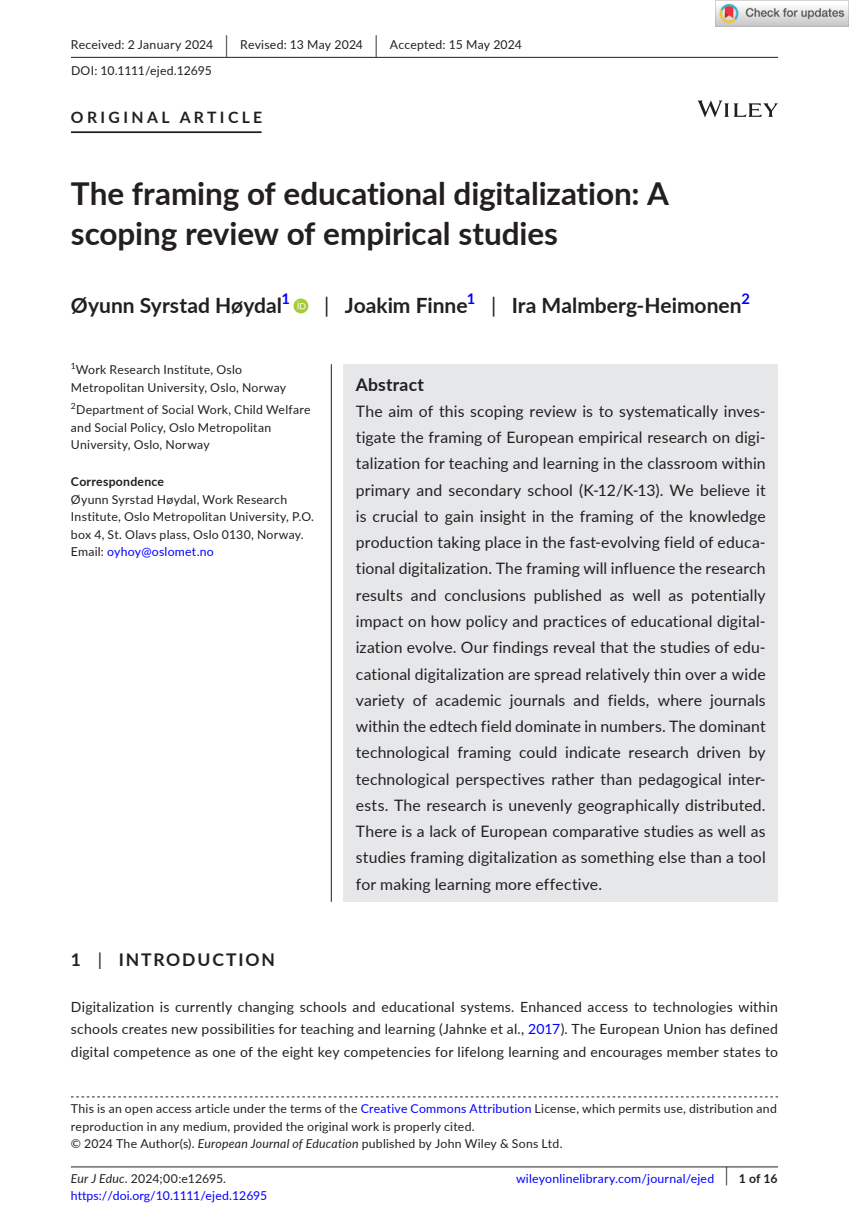
<style>
.page{position:relative;width:849px;height:1221px;background:#fff}
.page>*{position:absolute;margin:0;border:0;box-sizing:border-box;transform-origin:0 0}
.t1{font:700 31.5px/40.2px "Lato";letter-spacing:-.005em;color:#231f20}
.t2{font:700 21px "Lato";color:#231f20}
.t3{font:700 17.5px "Lato";letter-spacing:.1em;color:#231f20}
.t4{font:700 17.5px "Lato";letter-spacing:.015em;color:#231f20}
.t5{font:15.75px/26.2px "Lato";letter-spacing:.01em;color:#231f20;text-align:justify}
.t6{font:700 15.75px "Lato";letter-spacing:.215em;color:#231f20}
.t7{font:700 14.7px "Lato";color:#00f}
.t8{font:14px/22.8px "Lato";letter-spacing:.015em;color:#231f20;text-align:justify}
.t9{font:12.25px/17.5px "Lato";letter-spacing:.02em;color:#231f20}
.t10{font:12.25px "Lato";letter-spacing:.015em;color:#00f}
.t11{font:12.25px "Lato";letter-spacing:-.005em;color:#231f20}
.t12{font:700 12.25px "Lato";letter-spacing:.02em;color:#231f20}
.s1{font-size:22.93px}
.s2{font-weight:400}
.s3{color:#00f}
.s4{font-style:italic}
.s5{font-weight:400;font-size:19.6px}
</style>
<div class="page">
<hr style="left:71px;top:1166px;width:706px;height:1px;background:#231f20">
<svg style="left:697px;top:100px;width:80px;height:17px"></svg>
<hr style="left:71px;top:131px;width:190px;height:2px;background:#231f20">
<svg style="left:293px;top:298px;width:15px;height:15px"></svg>
<svg style="left:297px;top:301px;width:8px;height:8px"></svg>
<hr style="left:71px;top:57px;width:706px;height:1px;background:#231f20">
<svg style="left:71px;top:1096px;width:706px;height:1px"></svg>
<div style="left:343px;top:364px;width:434px;height:537px;background:#e6e7e9"></div>
<hr style="left:331px;top:364px;width:1px;height:537px;background:#231f20">
<img style="left:715px;top:0;width:133px;height:26px">
<p class="t9" style="left:71px;top:31px;width:452px;line-height:26.2px">Received: 2 January 2024 <span class="s1">|</span> Revised: 13 May 2024 <span class="s1">|</span> Accepted: 15 May 2024<br>DOI: 10.1111/ejed.12695</p>
<p class="t6" style="left:71px;top:105px;width:192px">ORIGINAL ARTICLE</p>
<h1 class="t1" style="left:71px;top:172px;width:599px">The framing of educational digitalization: A scoping review of empirical studies</h1>
<h2 class="t2" style="left:71px;top:290px;width:212px">Øyunn Syrstad Høydal</h2>
<p class="t7" style="left:281px;top:288px;width:10px">1</p>
<h2 class="t2" style="left:324px;top:290px;width:145px"><span class="s2">|</span> Joakim Finne</h2>
<p class="t7" style="left:466px;top:288px;width:10px">1</p>
<h2 class="t2" style="left:491px;top:290px;width:252px"><span class="s2">|</span> Ira Malmberg-Heimonen</h2>
<p class="t7" style="left:741px;top:288px;width:10px">2</p>
<p class="t9" style="left:71px;top:360px;width:217px"><sup>1</sup>Work Research Institute, Oslo<br>Metropolitan University, Oslo, Norway</p>
<p class="t9" style="left:71px;top:400px;width:241px"><sup>2</sup>Department of Social Work, Child Welfare and Social Policy, Oslo Metropolitan<br>University, Oslo, Norway</p>
<p class="t12" style="left:71px;top:472px;width:95px">Correspondence</p>
<p class="t9" style="left:71px;top:490px;width:244px">Øyunn Syrstad Høydal, Work Research Institute, Oslo Metropolitan University, P.O. box 4, St. Olavs plass, Oslo 0130, Norway.<br>Email: <span class="s3">oyhoy@oslomet.no</span></p>
<p class="t4" style="left:356px;top:371px;width:70px">Abstract</p>
<p class="t5" style="left:356px;top:397px;width:411px">The aim of this scoping review is to systematically inves&shy;tigate the framing of European empirical research on digi&shy;talization for teaching and learning in the classroom within primary and secondary school (K-12/K-13). We believe it is crucial to gain insight in the framing of the knowledge production taking place in the fast-evolving field of educa&shy;tional digitalization. The framing will influence the research results and conclusions published as well as potentially impact on how policy and practices of educational digital&shy;ization evolve. Our findings reveal that the studies of edu&shy;cational digitalization are spread relatively thin over a wide variety of academic journals and fields, where journals within the edtech field dominate in numbers. The dominant technological framing could indicate research driven by technological perspectives rather than pedagogical inter&shy;ests. The research is unevenly geographically distributed.<br>There is a lack of European comparative studies as well as studies framing digitalization as something else than a tool for making learning more effective.</p>
<p class="t3" style="left:71px;top:946px;width:205px">1 <span class="s2">|</span> INTRODUCTION</p>
<p class="t8" style="left:71px;top:994px;width:708px">Digitalization is currently changing schools and educational systems. Enhanced access to technologies within schools creates new possibilities for teaching and learning (Jahnke et al., <span class="s3">2017</span>). The European Union has defined digital competence as one of the eight key competencies for lifelong learning and encourages member states to</p>
<p class="t9" style="left:71px;top:1099px;width:707px">This is an open access article under the terms of the <span class="s3">Creative Commons Attribution</span> License, which permits use, distribution and reproduction in any medium, provided the original work is properly cited.<br>© 2024 The Author(s). <span class="s4">European Journal of Education</span> published by John Wiley &amp; Sons Ltd.</p>
<p class="t11" style="left:71px;top:1169px;width:157px"><span class="s4">Eur J Educ.</span> 2024;00:e12695.</p>
<p class="t12" style="left:725px;top:1169px;width:54px"><span class="s5">|</span> 1 of 16</p>
<p class="t10" style="left:71px;top:1186px;width:198px">https://doi.org/10.1111/ejed.12695</p>
<p class="t10" style="left:516px;top:1169px;width:199px">wileyonlinelibrary.com/journal/ejed</p>
</div>
